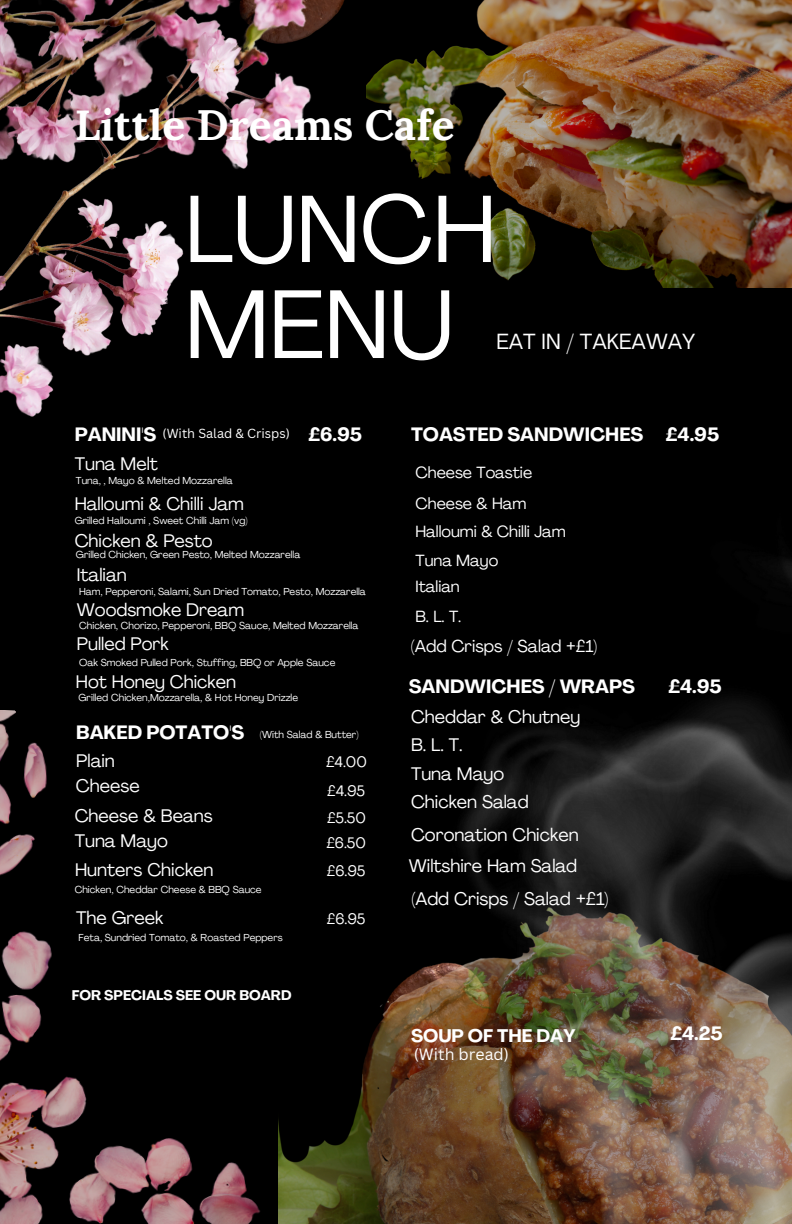
<style>
.page{position:relative;width:792px;height:1224px;background:#000}
.page>*{position:absolute;margin:0;border:0;box-sizing:border-box;transform-origin:0 0}
.t1{font:96px "Agrandir";color:#fff}
.t2{font:94px "Agrandir";color:#fff}
.t3{font:700 42.4px "Lora";color:#fff}
.t4{font:21.7px "Agrandir";color:#fff}
.t5{font:700 19px "Agrandir";color:#fff}
.t6{font:18px "Agrandir";color:#fff}
.t7{font:700 18px "Agrandir";color:#fff}
.t8{font:17px "Agrandir";color:#fff}
.t9{font:16px "Agrandir";color:#fff}
.t10{font:16px "Canva Sans";color:#fff}
.t11{font:15px "Agrandir";color:#fff}
.t12{font:700 13.8px "Agrandir";color:#fff}
.t13{font:12.8px "Canva Sans";color:#fff}
.t14{font:10px "Agrandir";color:#fff}
</style>
<div class="page">
<img style="left:0;top:0;width:367px;height:417px">
<img style="left:0;top:710px;width:260px;height:514px">
<img style="left:367px;top:0;width:425px;height:287px">
<img style="left:278px;top:962px;width:171px;height:262px">
<img style="left:449px;top:559px;width:343px;height:665px">
<p class="t3" style="left:75px;top:97px;width:381px">Little Dreams Cafe</p>
<p class="t2" style="left:185px;top:192px;width:313px">LUNCH</p>
<p class="t1" style="left:185px;top:286px;width:271px">MENU</p>
<p class="t4" style="left:496px;top:333px;width:201px">EAT IN / TAKEAWAY</p>
<h2 class="t5" style="left:75px;top:427px;width:83px">PANINI'S</h2>
<h1 class="t5" style="left:411px;top:427px;width:234px">TOASTED SANDWICHES</h1>
<p class="t9" style="left:415px;top:466px;width:118px">Cheese Toastie</p>
<h3 class="t9" style="left:415px;top:497px;width:112px">Cheese &amp; Ham</h3>
<h4 class="t9" style="left:415px;top:525px;width:152px">Halloumi &amp; Chilli Jam</h4>
<p class="t9" style="left:415px;top:554px;width:84px">Tuna Mayo</p>
<h4 class="t9" style="left:415px;top:580px;width:46px">Italian</h4>
<p class="t13" style="left:163px;top:424px;width:129px">(With Salad &amp; Crisps)</p>
<h6 class="t5" style="left:309px;top:427px;width:55px">£6.95</h6>
<h4 class="t5" style="left:666px;top:427px;width:55px">£4.95</h4>
<p class="t6" style="left:75px;top:457px;width:85px">Tuna Melt</p>
<h6 class="t14" style="left:76px;top:476px;width:158px">Tuna, , Mayo &amp; Melted Mozzarella</h6>
<p class="t14" style="left:75px;top:517px;width:174px">Grilled Halloumi , Sweet Chilli Jam (vg)</p>
<h6 class="t14" style="left:76px;top:550px;width:226px">Grilled Chicken, Green Pesto, Melted Mozzarella</h6>
<h6 class="t14" style="left:79px;top:588px;width:288px">Ham, Pepperoni, Salami, Sun Dried Tomato, Pesto, Mozzarella</h6>
<p class="t14" style="left:79px;top:622px;width:281px">Chicken, Chorizo, Pepperoni, BBQ Sauce, Melted Mozzarella</p>
<h6 class="t14" style="left:79px;top:659px;width:258px">Oak Smoked Pulled Pork, Stuffing, BBQ or Apple Sauce</h6>
<p class="t6" style="left:75px;top:496px;width:171px">Halloumi &amp; Chilli Jam</p>
<h6 class="t6" style="left:75px;top:533px;width:140px">Chicken &amp; Pesto</h6>
<p class="t6" style="left:77px;top:568px;width:51px">Italian</p>
<h6 class="t6" style="left:77px;top:602px;width:169px">Woodsmoke Dream</h6>
<p class="t6" style="left:77px;top:636px;width:94px">Pulled Pork</p>
<h6 class="t9" style="left:415px;top:610px;width:47px">B. L. T.</h6>
<p class="t8" style="left:411px;top:639px;width:188px">(Add Crisps / Salad +£1)</p>
<p class="t6" style="left:76px;top:675px;width:162px">Hot Honey Chicken</p>
<p class="t14" style="left:79px;top:693px;width:221px">Grilled Chicken,Mozzarella, &amp; Hot Honey Drizzle</p>
<h4 class="t5" style="left:76px;top:725px;width:170px">BAKED POTATO'S</h4>
<h4 class="t6" style="left:76px;top:754px;width:40px">Plain</h4>
<h6 class="t11" style="left:326px;top:755px;width:42px">£4.00</h6>
<p class="t6" style="left:76px;top:779px;width:65px">Cheese</p>
<p class="t6" style="left:75px;top:809px;width:139px">Cheese &amp; Beans</p>
<p class="t14" style="left:260px;top:731px;width:100px">(With Salad &amp; Butter)</p>
<p class="t11" style="left:327px;top:785px;width:39px">£4.95</p>
<p class="t11" style="left:327px;top:812px;width:40px">£5.50</p>
<h4 class="t6" style="left:75px;top:834px;width:95px">Tuna Mayo</h4>
<h4 class="t6" style="left:75px;top:862px;width:140px">Hunters Chicken</h4>
<p class="t14" style="left:75px;top:886px;width:188px">Chicken, Cheddar Cheese &amp; BBQ Sauce</p>
<h6 class="t14" style="left:79px;top:934px;width:206px">Feta, Sundried Tomato, &amp; Roasted Peppers</h6>
<h6 class="t6" style="left:76px;top:910px;width:89px">The Greek</h6>
<h6 class="t12" style="left:72px;top:990px;width:221px">FOR SPECIALS SEE OUR BOARD</h6>
<p class="t11" style="left:326px;top:837px;width:41px">£6.50</p>
<h6 class="t11" style="left:327px;top:864px;width:40px">£6.95</h6>
<h4 class="t11" style="left:327px;top:913px;width:40px">£6.95</h4>
<p class="t5" style="left:409px;top:679px;width:228px">SANDWICHES / WRAPS</p>
<p class="t6" style="left:411px;top:710px;width:171px">Cheddar &amp; Chutney</p>
<h6 class="t6" style="left:411px;top:738px;width:53px">B. L. T.</h6>
<p class="t6" style="left:411px;top:766px;width:95px">Tuna Mayo</p>
<p class="t6" style="left:411px;top:795px;width:119px">Chicken Salad</p>
<h6 class="t6" style="left:411px;top:828px;width:169px">Coronation Chicken</h6>
<h5 class="t6" style="left:409px;top:859px;width:170px">Wiltshire Ham Salad</h5>
<h6 class="t6" style="left:411px;top:891px;width:199px">(Add Crisps / Salad +£1)</h6>
<h6 class="t5" style="left:668px;top:679px;width:55px">£4.95</h6>
<p class="t7" style="left:411px;top:1028px;width:166px">SOUP OF THE DAY</p>
<p class="t10" style="left:414px;top:1043px;width:97px">(With bread)</p>
<p class="t5" style="left:670px;top:1026px;width:54px">£4.25</p>
</div>
